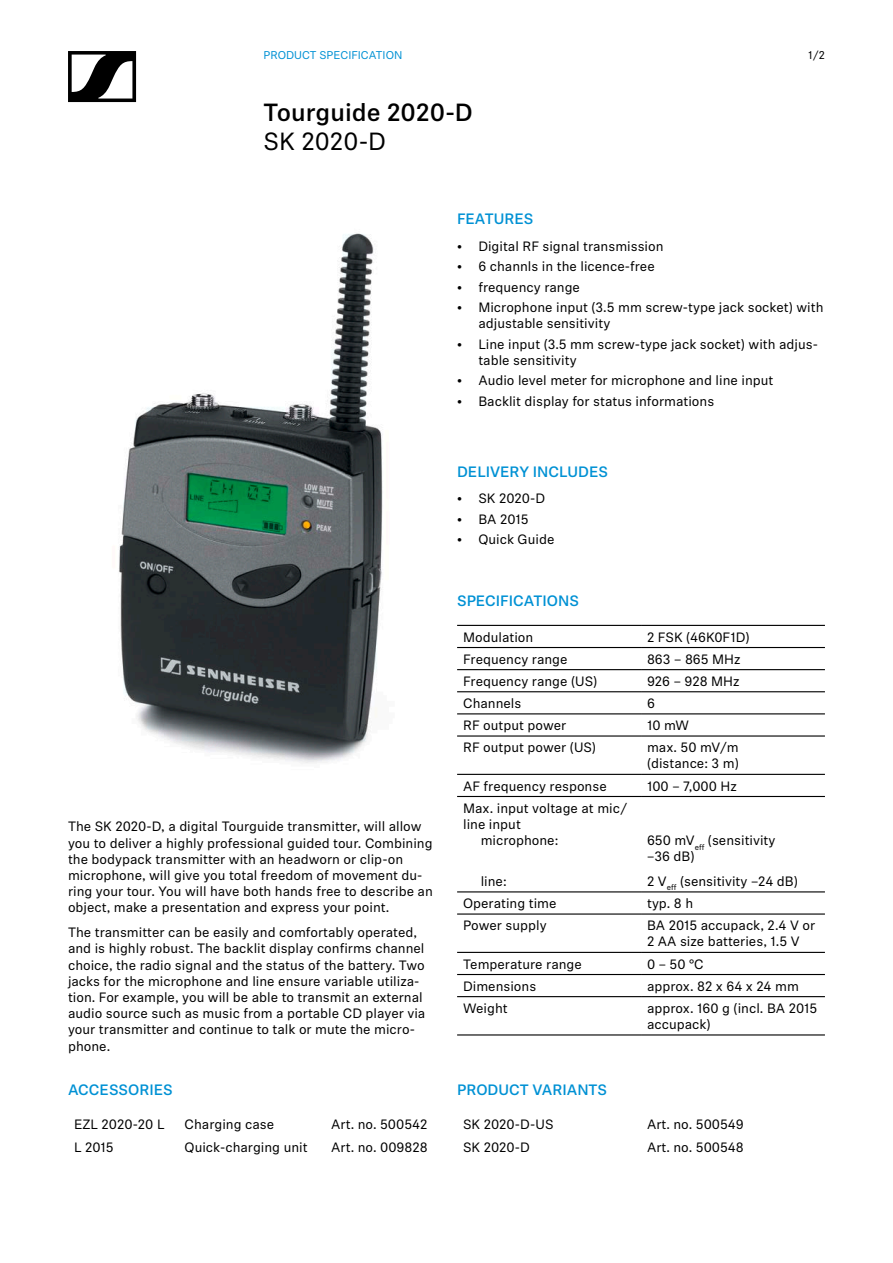
<style>
.page{position:relative;width:893px;height:1263px;background:#fff}
.page>*{position:absolute;margin:0;border:0;box-sizing:border-box;transform-origin:0 0}
.t1{font:500 24.75px "Sennheiser Neue";color:#000}
.t2{font:24.75px "Sennheiser Neue";color:#000}
.t3{font:500 15px "Sennheiser Neue";color:#0091d4}
.t4{font:13.5px/16.2px "Sennheiser Neue";color:#000}
.t5{font:11.25px "Sennheiser Neue";color:#0091d4}
.t6{font:11.25px "Sennheiser Neue";color:#000}
</style>
<div class="page">
<svg style="left:68px;top:51px;width:68px;height:51px"></svg>
<img style="left:119px;top:233px;width:264px;height:531px">
<hr style="left:641px;top:625px;width:184px;height:1px;background:#000">
<hr style="left:457px;top:647px;width:184px;height:1px;background:#000">
<hr style="left:641px;top:647px;width:184px;height:1px;background:#000">
<hr style="left:457px;top:669px;width:184px;height:1px;background:#000">
<hr style="left:641px;top:669px;width:184px;height:1px;background:#000">
<hr style="left:457px;top:691px;width:184px;height:1px;background:#000">
<hr style="left:641px;top:691px;width:184px;height:1px;background:#000">
<hr style="left:457px;top:713px;width:184px;height:1px;background:#000">
<hr style="left:641px;top:713px;width:184px;height:1px;background:#000">
<hr style="left:457px;top:735px;width:184px;height:2px;background:#000">
<hr style="left:641px;top:735px;width:184px;height:2px;background:#000">
<hr style="left:457px;top:774px;width:184px;height:1px;background:#000">
<hr style="left:641px;top:774px;width:184px;height:1px;background:#000">
<hr style="left:457px;top:796px;width:184px;height:1px;background:#000">
<hr style="left:641px;top:796px;width:184px;height:1px;background:#000">
<hr style="left:457px;top:891px;width:184px;height:1px;background:#000">
<hr style="left:641px;top:891px;width:184px;height:1px;background:#000">
<hr style="left:457px;top:913px;width:184px;height:2px;background:#000">
<hr style="left:641px;top:913px;width:184px;height:2px;background:#000">
<hr style="left:457px;top:952px;width:184px;height:1px;background:#000">
<hr style="left:641px;top:952px;width:184px;height:1px;background:#000">
<hr style="left:457px;top:974px;width:184px;height:1px;background:#000">
<hr style="left:641px;top:974px;width:184px;height:1px;background:#000">
<hr style="left:457px;top:996px;width:184px;height:1px;background:#000">
<hr style="left:641px;top:996px;width:184px;height:1px;background:#000">
<hr style="left:641px;top:1034px;width:184px;height:1px;background:#000">
<hr style="left:457px;top:625px;width:184px;height:1px;background:#000">
<hr style="left:457px;top:1034px;width:184px;height:1px;background:#000">
<p class="t5" style="left:264px;top:48px;width:140px">PRODUCT SPECIFICATION</p>
<h1 class="t1" style="left:264px;top:95px;width:211px">Tourguide 2020-D</h1>
<h1 class="t2" style="left:264px;top:125px;width:124px">SK 2020-D</h1>
<p class="t6" style="left:808px;top:48px;width:18px">1/2</p>
<p class="t3" style="left:457px;top:208px;width:78px">FEATURES</p>
<p class="t4" style="left:457px;top:237px;width:208px">• Digital RF signal transmission</p>
<p class="t4" style="left:457px;top:258px;width:199px">• 6 channls in the licence-free</p>
<p class="t4" style="left:457px;top:278px;width:124px">• frequency range</p>
<p class="t4" style="left:478px;top:299px;width:347px;text-indent:-21px">• Microphone input (3.5 mm screw-type jack socket) with adjustable sensitivity</p>
<p class="t4" style="left:478px;top:335px;width:341px;text-indent:-21px">• Line input (3.5 mm screw-type jack socket) with adjus&shy;table sensitivity</p>
<p class="t4" style="left:457px;top:372px;width:318px">• Audio level meter for microphone and line input</p>
<p class="t4" style="left:457px;top:392px;width:259px">• Backlit display for status informations</p>
<p class="t4" style="left:68px;top:818px;width:366px">The SK 2020-D, a digital Tourguide transmitter, will allow you to deliver a highly professional guided tour. Combining the bodypack transmitter with an headworn or clip-on microphone, will give you total freedom of movement du&shy;ring your tour. You will have both hands free to describe an object, make a presentation and express your point.</p>
<p class="t4" style="left:68px;top:924px;width:359px">The transmitter can be easily and comfortably operated, and is highly robust. The backlit display confirms channel choice, the radio signal and the status of the battery. Two jacks for the microphone and line ensure variable utiliza&shy;tion. For example, you will be able to transmit an external audio source such as music from a portable CD player via your transmitter and continue to talk or mute the micro&shy;phone.</p>
<p class="t3" style="left:68px;top:1079px;width:106px">ACCESSORIES</p>
<p class="t4" style="left:74px;top:1116px;width:92px">EZL 2020-20 L</p>
<p class="t4" style="left:185px;top:1116px;width:91px">Charging case</p>
<p class="t4" style="left:331px;top:1116px;width:98px">Art. no. 500542</p>
<p class="t4" style="left:74px;top:1138px;width:41px">L 2015</p>
<p class="t4" style="left:185px;top:1138px;width:125px">Quick-charging unit</p>
<p class="t4" style="left:331px;top:1138px;width:98px">Art. no. 009828</p>
<p class="t3" style="left:457px;top:461px;width:152px">DELIVERY INCLUDES</p>
<p class="t4" style="left:457px;top:490px;width:90px">• SK 2020-D</p>
<p class="t4" style="left:457px;top:510px;width:73px">• BA 2015</p>
<p class="t4" style="left:457px;top:531px;width:99px">• Quick Guide</p>
<p class="t3" style="left:457px;top:590px;width:123px">SPECIFICATIONS</p>
<p class="t4" style="left:463px;top:628px;width:72px">Modulation</p>
<p class="t4" style="left:647px;top:628px;width:104px">2 FSK (46K0F1D)</p>
<p class="t4" style="left:463px;top:650px;width:106px">Frequency range</p>
<p class="t4" style="left:647px;top:650px;width:95px">863 – 865 MHz</p>
<p class="t4" style="left:463px;top:672px;width:136px">Frequency range (US)</p>
<p class="t4" style="left:647px;top:672px;width:94px">926 – 928 MHz</p>
<p class="t4" style="left:463px;top:694px;width:60px">Channels</p>
<p class="t4" style="left:647px;top:694px;width:9px">6</p>
<p class="t4" style="left:463px;top:716px;width:105px">RF output power</p>
<p class="t4" style="left:647px;top:716px;width:43px">10 mW</p>
<p class="t4" style="left:463px;top:739px;width:134px">RF output power (US)</p>
<p class="t4" style="left:647px;top:739px;width:93px">max. 50 mV/m (distance: 3 m)</p>
<p class="t4" style="left:463px;top:777px;width:145px">AF frequency response</p>
<p class="t4" style="left:647px;top:777px;width:91px">100 – 7,000 Hz</p>
<p class="t4" style="left:463px;top:799px;width:166px">Max. input voltage at mic/</p>
<p class="t4" style="left:463px;top:815px;width:59px">line input</p>
<p class="t4" style="left:481px;top:831px;width:79px">microphone:</p>
<p class="t4" style="left:481px;top:872px;width:27px">line:</p>
<p class="t4" style="left:647px;top:831px;width:130px">650 mV<sub>eff</sub> (sensitivity –36 dB)</p>
<p class="t4" style="left:647px;top:872px;width:152px">2 V<sub>eff</sub> (sensitivity –24 dB)</p>
<p class="t4" style="left:463px;top:894px;width:95px">Operating time</p>
<p class="t4" style="left:647px;top:894px;width:48px">typ. 8 h</p>
<p class="t4" style="left:463px;top:917px;width:85px">Power supply</p>
<p class="t4" style="left:647px;top:917px;width:170px">BA 2015 accupack, 2.4 V or<br>2 AA size batteries, 1.5 V</p>
<p class="t4" style="left:463px;top:955px;width:120px">Temperature range</p>
<p class="t4" style="left:647px;top:955px;width:58px">0 – 50 °C</p>
<p class="t4" style="left:463px;top:977px;width:75px">Dimensions</p>
<p class="t4" style="left:647px;top:977px;width:153px">approx. 82 x 64 x 24 mm</p>
<p class="t4" style="left:463px;top:999px;width:46px">Weight</p>
<p class="t4" style="left:647px;top:999px;width:172px">approx. 160 g (incl. BA 2015 accupack)</p>
<p class="t3" style="left:457px;top:1079px;width:152px">PRODUCT VARIANTS</p>
<p class="t4" style="left:463px;top:1116px;width:92px">SK 2020-D-US</p>
<p class="t4" style="left:647px;top:1116px;width:98px">Art. no. 500549</p>
<p class="t4" style="left:463px;top:1138px;width:68px">SK 2020-D</p>
<p class="t4" style="left:647px;top:1138px;width:98px">Art. no. 500548</p>
</div>
